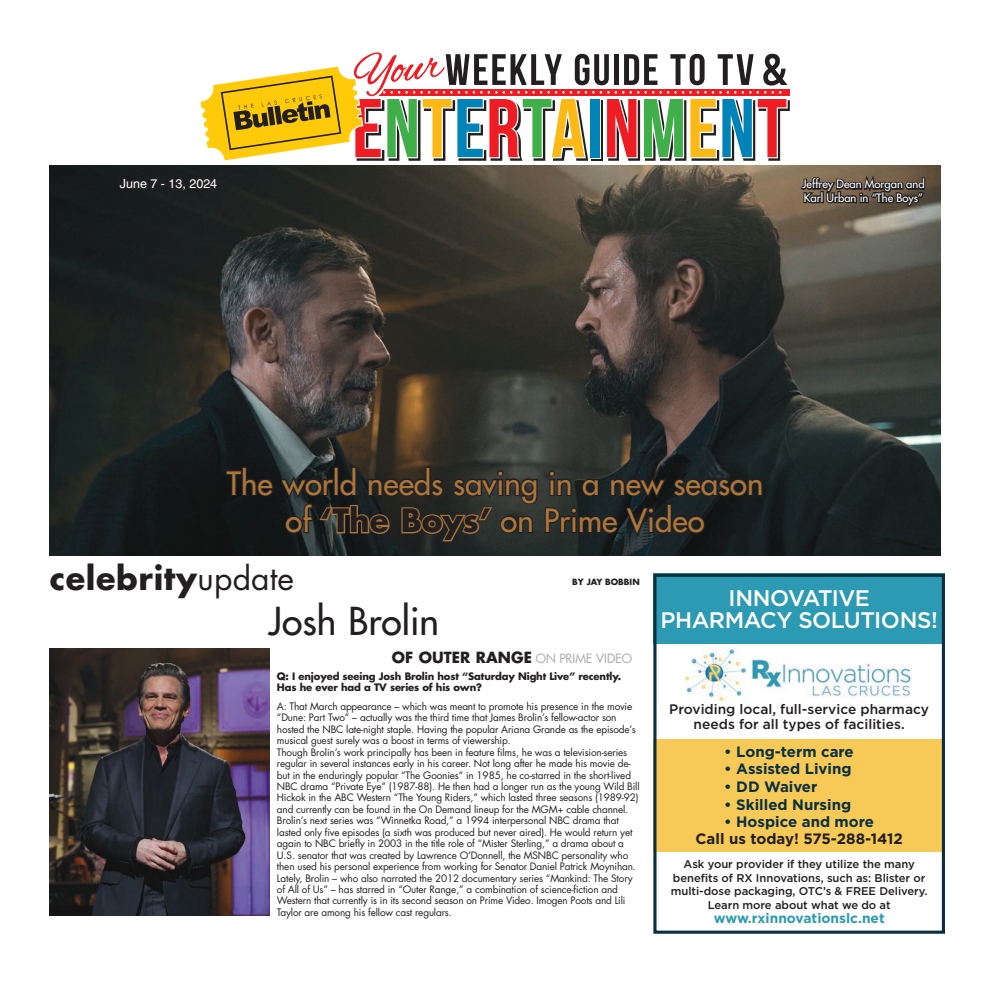
<style>
.page{position:relative;width:990px;height:990px;background:#fff}
.page>*{position:absolute;margin:0;border:0;box-sizing:border-box;transform-origin:0 0}
.t1{font:500 37.5px "Futura Std";color:#231f20}
.t2{font:700 31.88px "Futura Std";letter-spacing:.02em;color:#231f20}
.t3{font:500 31.25px/37.5px "Futura Std";color:#aa763c;text-align:center}
.t4{font:500 22.5px/22.5px "Gotham";letter-spacing:-.025em;color:#fff;text-align:center}
.t5{font:700 15px "Gotham";color:#0a303f}
.t6{font:700 15px "Futura Std";color:#231f20}
.t7{font:700 15px "Gotham";color:#231f20}
.t8{font:500 13.75px/15px "Gotham";color:#231f20;text-align:center}
.t9{font:700 13.75px "Gotham";color:#2d9ab3}
.t10{font:12.5px "Helvetica LT Std";color:#fff}
.t11{font:500 11.25px/13.8px "Gotham";letter-spacing:-.005em;color:#231f20;text-align:center}
.t12{font:500 11.25px/13.5px "Futura Std";color:#fff}
.t13{font:10px/11.5px "Futura Std";letter-spacing:-.015em;color:#231f20}
.t14{font:700 10px/11.5px "Futura Std";letter-spacing:-.015em;color:#231f20}
.t15{font:700 8.38px "Futura Std";color:#231f20}
.s1{font-weight:700;color:#231f20}
.s2{font-weight:400}
.s3{font-weight:500;font-size:12.5px;color:#b2b3b4}
</style>
<div class="page">
<img style="left:50px;top:166px;width:890px;height:390px">
<div style="left:118px;top:176px;width:101px;height:16px;background:#1d1f1f"></div>
<svg style="left:200px;top:52px;width:590px;height:109px"></svg>
<svg style="left:799px;top:165px;width:127px;height:46px;background:#5a4d3e"></svg>
<svg style="left:224px;top:465px;width:540px;height:78px;background:#252724"></svg>
<img style="left:49px;top:648px;width:220px;height:268px">
<div style="left:653px;top:574px;width:292px;height:70px;background:#2d9ab3"></div>
<div style="left:653px;top:739px;width:292px;height:113px;background:#f7ca57"></div>
<div style="left:653px;top:574px;width:292px;height:360px;border:3px solid #0a303f"></div>
<img style="left:684px;top:648px;width:62px;height:55px">
<img style="left:751px;top:658px;width:161px;height:40px">
<p class="t10" style="left:120px;top:176px;width:99px">June 7 - 13, 2024</p>
<p class="t12" style="left:803px;top:178px;width:124px">Jeffrey Dean Morgan and<br>Karl Urban in “The Boys”</p>
<h3 class="t3" style="left:227px;top:465px;width:538px">The world needs saving in a new season of <span class="s1">‘The Boys’</span> on Prime Video</h3>
<p class="t15" style="left:572px;top:576px;width:69px">BY JAY BOBBIN</p>
<h2 class="t2" style="left:50px;top:556px;width:246px">celebrity<span class="s2">update</span></h2>
<h3 class="t4" style="left:661px;top:586px;width:279px">INNOVATIVE<br>PHARMACY SOLUTIONS!</h3>
<h1 class="t1" style="left:269px;top:597px;width:172px">Josh Brolin</h1>
<h3 class="t6" style="left:392px;top:647px;width:242px">OF OUTER RANGE <span class="s3">ON PRIME VIDEO</span></h3>
<p class="t14" style="left:277px;top:670px;width:346px">Q: I enjoyed seeing Josh Brolin host “Saturday Night Live” recently.<br>Has he ever had a TV series of his own?</p>
<p class="t13" style="left:277px;top:701px;width:364px">A: That March appearance – which was meant to promote his presence in the movie “Dune: Part Two” – actually was the third time that James Brolin’s fellow-actor son hosted the NBC late-night staple. Having the popular Ariana Grande as the episode’s musical guest surely was a boost in terms of viewership.<br>Though Brolin’s work principally has been in feature films, he was a television-series regular in several instances early in his career. Not long after he made his movie de&shy;but in the enduringly popular “The Goonies” in 1985, he co-starred in the short-lived NBC drama “Private Eye” (1987-88). He then had a longer run as the young Wild Bill Hickok in the ABC Western “The Young Riders,” which lasted three seasons (1989-92) and currently can be found in the On Demand lineup for the MGM+ cable channel.<br>Brolin’s next series was “Winnetka Road,” a 1994 interpersonal NBC drama that lasted only five episodes (a sixth was produced but never aired). He would return yet again to NBC briefly in 2003 in the title role of “Mister Sterling,” a drama about a U.S. senator that was created by Lawrence O’Donnell, the MSNBC personality who then used his personal experience from working for Senator Daniel Patrick Moynihan.<br>Lately, Brolin – who also narrated the 2012 documentary series “Mankind: The Story of All of Us” – has starred in “Outer Range,” a combination of science-fiction and Western that currently is in its second season on Prime Video. Imogen Poots and Lili Taylor are among his fellow cast regulars.</p>
<h3 class="t8" style="left:669px;top:702px;width:261px">Providing local, full-service pharmacy needs for all types of facilities.</h3>
<h3 class="t5" style="left:724px;top:742px;width:131px">• Long-term care</h3>
<h3 class="t5" style="left:724px;top:759px;width:129px">• Assisted Living</h3>
<h3 class="t5" style="left:724px;top:777px;width:95px">• DD Waiver</h3>
<h3 class="t5" style="left:724px;top:794px;width:128px">• Skilled Nursing</h3>
<h3 class="t5" style="left:724px;top:812px;width:151px">• Hospice and more</h3>
<h3 class="t7" style="left:696px;top:829px;width:209px">Call us today! 575-288-1412</h3>
<p class="t11" style="left:671px;top:857px;width:258px">Ask your provider if they utilize the many benefits of RX Innovations, such as: Blister or multi-dose packaging, OTC’s &amp; FREE Delivery.<br>Learn more about what we do at</p>
<h3 class="t9" style="left:714px;top:909px;width:173px">www.rxinnovationslc.net</h3>
</div>
